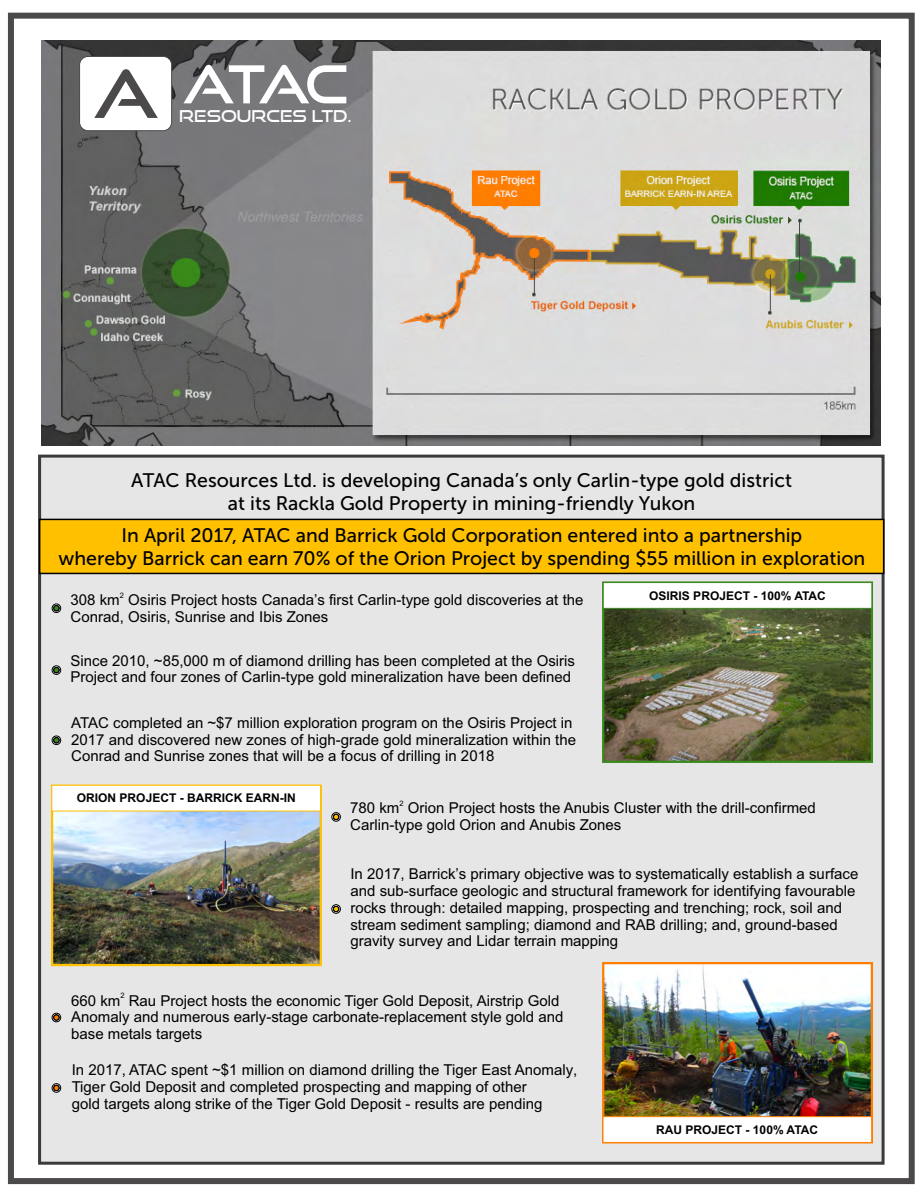
<style>
.page{position:relative;width:922px;height:1192px;background:#fff}
.page>*{position:absolute;margin:0;border:0;box-sizing:border-box;transform-origin:0 0}
.t1{font:66px "Good Times Rg";color:#4b494a}
.t2{font:52.35px "Good Times Rg";color:#fff}
.t3{font:19.5px/23.4px "Museo Sans 500";color:#000;text-align:center}
.t4{font:16.35px "Good Times Rg";color:#fff}
.t5{font:15px/16.8px "Arial";color:#000}
.t6{font:700 12px "Arial";color:#000}
.t7{font:7.5px "Arial";color:#000}
</style>
<div class="page">
<div style="left:8px;top:13px;width:906px;height:1170px;border:6px solid #4b494a"></div>
<img style="left:42px;top:41px;width:838px;height:404px">
<div style="left:79px;top:56px;width:93px;height:75px;background:#fff;border:1px solid #4b494a;border-radius:8px"></div>
<div style="left:38px;top:454px;width:846px;height:710px;background:#e6e6e6;border:3px solid #3b3b3b"></div>
<div style="left:751px;top:118px;width:90px;height:23px;background:#dddbdc"></div>
<img style="left:604px;top:608px;width:265px;height:151px">
<div style="left:601px;top:581px;width:271px;height:181px;border:2px solid #39891c"></div>
<img style="left:54px;top:811px;width:265px;height:151px">
<div style="left:51px;top:784px;width:271px;height:181px;border:2px solid #ffc000"></div>
<img style="left:604px;top:964px;width:265px;height:151px">
<div style="left:601px;top:961px;width:271px;height:182px;border:2px solid #ff7e00"></div>
<svg style="left:51px;top:603px;width:10px;height:10px"></svg>
<svg style="left:51px;top:665px;width:10px;height:10px"></svg>
<svg style="left:51px;top:735px;width:10px;height:10px"></svg>
<svg style="left:331px;top:812px;width:10px;height:9px"></svg>
<svg style="left:331px;top:904px;width:10px;height:9px"></svg>
<svg style="left:51px;top:1012px;width:10px;height:10px"></svg>
<svg style="left:51px;top:1083px;width:10px;height:9px"></svg>
<div style="left:602px;top:582px;width:269px;height:26px;background:#fff;border:1px solid #39891c"></div>
<div style="left:51px;top:784px;width:270px;height:27px;background:#fff;border:1px solid #ffc000"></div>
<div style="left:602px;top:1115px;width:269px;height:27px;background:#fff;border:1px solid #ff7e00"></div>
<div style="left:39px;top:518px;width:844px;height:56px;background:#ffc000;border:2px solid #000"></div>
<h1 class="t1" style="left:93px;top:65px;width:67px">A</h1>
<h2 class="t2" style="left:183px;top:61px;width:167px">ATAC</h2>
<p class="t4" style="left:179px;top:109px;width:174px">RESOURCES LTD.</p>
<h3 class="t3" style="left:131px;top:470px;width:662px">ATAC Resources Ltd. is developing Canada’s only Carlin-type gold district at its Rackla Gold Property in mining-friendly Yukon</h3>
<h3 class="t3" style="left:59px;top:525px;width:807px">In April 2017, ATAC and Barrick Gold Corporation entered into a partnership<br>whereby Barrick can earn 70% of the Orion Project by spending $55 million in exploration</h3>
<p class="t6" style="left:649px;top:590px;width:178px">OSIRIS PROJECT - 100% ATAC</p>
<p class="t7" style="left:120px;top:592px;width:6px">2</p>
<p class="t5" style="left:71px;top:592px;width:514px">308 km Osiris Project hosts Canada’s first Carlin-type gold discoveries at the<br>Conrad, Osiris, Sunrise and Ibis Zones</p>
<p class="t5" style="left:70px;top:653px;width:505px">Since 2010, ~85,000 m of diamond drilling has been completed at the Osiris<br>Project and four zones of Carlin-type gold mineralization have been defined</p>
<p class="t5" style="left:71px;top:715px;width:506px">ATAC completed an ~$7 million exploration program on the Osiris Project in<br>2017 and discovered new zones of high-grade gold mineralization within the<br>Conrad and Sunrise zones that will be a focus of drilling in 2018</p>
<p class="t7" style="left:399px;top:800px;width:6px">2</p>
<p class="t5" style="left:350px;top:800px;width:467px">780 km Orion Project hosts the Anubis Cluster with the drill-confirmed<br>Carlin-type gold Orion and Anubis Zones</p>
<p class="t5" style="left:350px;top:866px;width:509px">In 2017, Barrick’s primary objective was to systematically establish a surface and sub-surface geologic and structural framework for identifying favourable rocks through: detailed mapping, prospecting and trenching; rock, soil and stream sediment sampling; diamond and RAB drilling; and, ground-based gravity survey and Lidar terrain mapping</p>
<p class="t6" style="left:77px;top:793px;width:220px">ORION PROJECT - BARRICK EARN-IN</p>
<p class="t7" style="left:120px;top:992px;width:6px">2</p>
<p class="t5" style="left:71px;top:992px;width:493px">660 km Rau Project hosts the economic Tiger Gold Deposit, Airstrip Gold<br>Anomaly and numerous early-stage carbonate-replacement style gold and base metals targets</p>
<p class="t5" style="left:72px;top:1062px;width:507px">In 2017, ATAC spent ~$1 million on diamond drilling the Tiger East Anomaly,<br>Tiger Gold Deposit and completed prospecting and mapping of other<br>gold targets along strike of the Tiger Gold Deposit - results are pending</p>
<p class="t6" style="left:655px;top:1124px;width:163px">RAU PROJECT - 100% ATAC</p>
</div>
